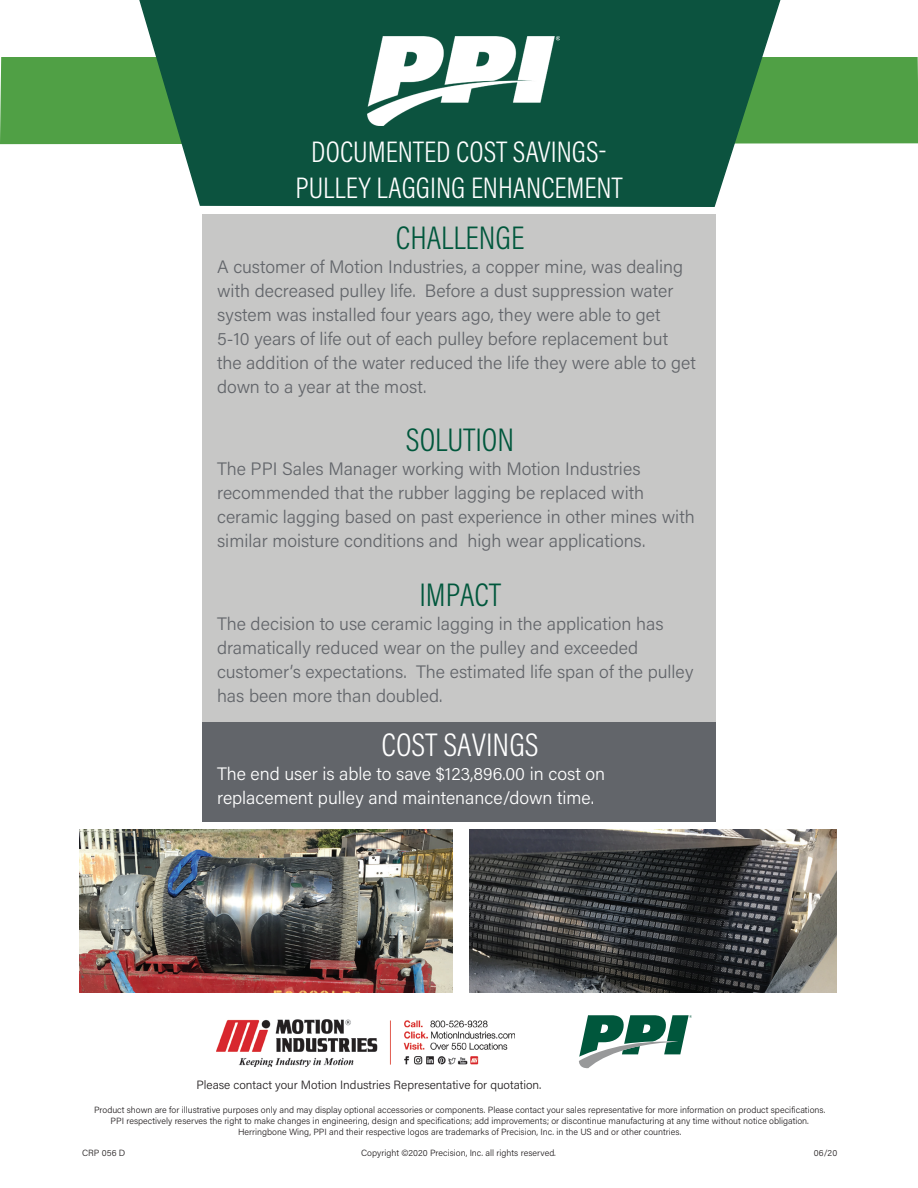
<style>
.page{position:relative;width:918px;height:1188px;background:#fff}
.page>*{position:absolute;margin:0;border:0;box-sizing:border-box;transform-origin:0 0}
.t1{font:300 33px "Acumin Pro Cond";color:#00573c}
.t2{font:300 33px "Acumin Pro Cond";color:#fff}
.t3{font:300 30px/36px "Acumin Pro Cond";color:#fff;text-align:center}
.t4{font:300 18px/24px "Acumin Pro";color:#62656a}
.t5{font:300 18px/24px "Acumin Pro";color:#fff}
.t6{font:300 12px "Acumin Pro";color:#231f20}
.t7{font:300 9px/10.8px "Acumin Pro";color:#231f20;text-align:center}
</style>
<div class="page">
<div style="left:202px;top:720px;width:514px;height:101px;background:#62656a"></div>
<div style="left:0;top:57px;width:918px;height:88px;background:#50a045"></div>
<svg style="left:134px;top:0;width:653px;height:207px;background:#23654f"></svg>
<img style="left:368px;top:36px;width:192px;height:90px">
<div style="left:202px;top:214px;width:514px;height:507px;background:#c7c7c6"></div>
<svg style="left:579px;top:1015px;width:113px;height:53px"></svg>
<img style="left:217px;top:1020px;width:297px;height:47px">
<img style="left:470px;top:830px;width:367px;height:163px">
<img style="left:80px;top:830px;width:373px;height:163px">
<h2 class="t3" style="left:295px;top:133px;width:329px">DOCUMENTED COST SAVINGS-<br>PULLEY LAGGING ENHANCEMENT</h2>
<h1 class="t1" style="left:396px;top:216px;width:130px">CHALLENGE</h1>
<p class="t4" style="left:217px;top:254px;width:480px">A customer of Motion Industries, a copper mine, was dealing with decreased pulley life. Before a dust suppression water system was installed four years ago, they were able to get 5-10 years of life out of each pulley before replacement but the addition of the water reduced the life they were able to get down to a year at the most.</p>
<h1 class="t1" style="left:406px;top:419px;width:110px">SOLUTION</h1>
<p class="t4" style="left:217px;top:456px;width:479px">The PPI Sales Manager working with Motion Industries recommended that the rubber lagging be replaced with ceramic lagging based on past experience in other mines with similar moisture conditions and high wear applications.</p>
<h1 class="t1" style="left:419px;top:573px;width:83px">IMPACT</h1>
<p class="t4" style="left:217px;top:611px;width:478px">The decision to use ceramic lagging in the application has dramatically reduced wear on the pulley and exceeded customer’s expectations. The estimated life span of the pulley has been more than doubled.</p>
<h1 class="t2" style="left:382px;top:723px;width:158px">COST SAVINGS</h1>
<p class="t5" style="left:217px;top:761px;width:390px">The end user is able to save $123,896.00 in cost on replacement pulley and maintenance/down time.</p>
<p class="t6" style="left:197px;top:1076px;width:346px">Please contact your Motion Industries Representative for quotation.</p>
<p class="t7" style="left:94px;top:1104px;width:733px">Product shown are for illustrative purposes only and may display optional accessories or components. Please contact your sales representative for more information on product specifications.<br>PPI respectively reserves the right to make changes in engineering, design and specifications; add improvements; or discontinue manufacturing at any time without notice obligation.<br>Herringbone Wing, PPI and their respective logos are trademarks of Precision, Inc. in the US and or other countries.</p>
<p class="t7" style="left:82px;top:1147px;width:45px">CRP 056 D</p>
<p class="t7" style="left:361px;top:1147px;width:196px">Copyright ©2020 Precision, Inc. all rights reserved.</p>
<p class="t7" style="left:814px;top:1147px;width:25px">06/20</p>
</div>
